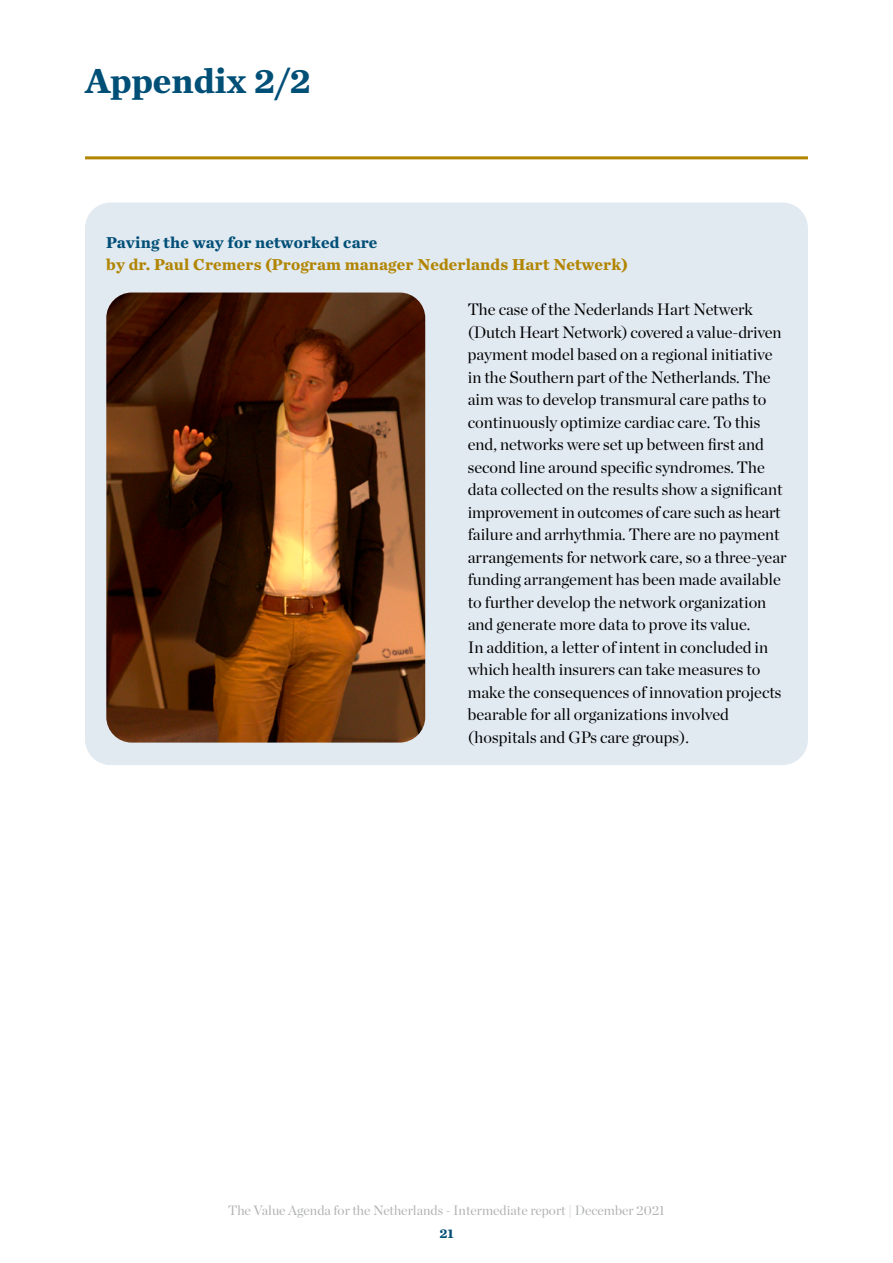
<style>
.page{position:relative;width:893px;height:1263px;background:#fff}
.page>*{position:absolute;margin:0;border:0;box-sizing:border-box;transform-origin:0 0}
.t1{font:700 36px "Chronicle Text G3";color:#004f77}
.t2{font:16.5px/22.5px "Chronicle Display";color:#000}
.t3{font:700 16.5px "Chronicle Text G3";letter-spacing:.01em;color:#b18500}
.t4{font:700 16.5px "Chronicle Text G3";letter-spacing:.01em;color:#004f77}
.t5{font:13.5px "Chronicle Display";color:#b1b2b3}
.t6{font:700 13.5px "Chronicle Text G3";color:#004f77}
</style>
<div class="page">
<div style="left:85px;top:203px;width:723px;height:562px;background:#e1e9f1;border-radius:26px"></div>
<img style="left:106px;top:293px;width:319px;height:449px">
<hr style="left:85px;top:156px;width:723px;height:3px;background:#b18500">
<h1 class="t1" style="left:85px;top:51px;width:227px">Appendix 2/2</h1>
<p class="t4" style="left:106px;top:229px;width:273px">Paving the way for networked care</p>
<p class="t3" style="left:106px;top:251px;width:523px">by dr. Paul Cremers (Program manager Nederlands Hart Netwerk)</p>
<p class="t2" style="left:468px;top:297px;width:320px">The case of the Nederlands Hart Netwerk (Dutch Heart Network) covered a value-driven payment model based on a regional initiative in the Southern part of the Netherlands. The aim was to develop transmural care paths to continuously optimize cardiac care. To this end, networks were set up between first and second line around specific syndromes. The data collected on the results show a significant improvement in outcomes of care such as heart failure and arrhythmia. There are no payment arrangements for network care, so a three-year funding arrangement has been made available to further develop the network organization and generate more data to prove its value.<br>In addition, a letter of intent in concluded in which health insurers can take measures to make the consequences of innovation projects bearable for all organizations involved (hospitals and GPs care groups).</p>
<p class="t5" style="left:228px;top:1200px;width:438px">The Value Agenda for the Netherlands - Intermediate report | December 2021</p>
<p class="t6" style="left:439px;top:1222px;width:16px">21</p>
</div>
